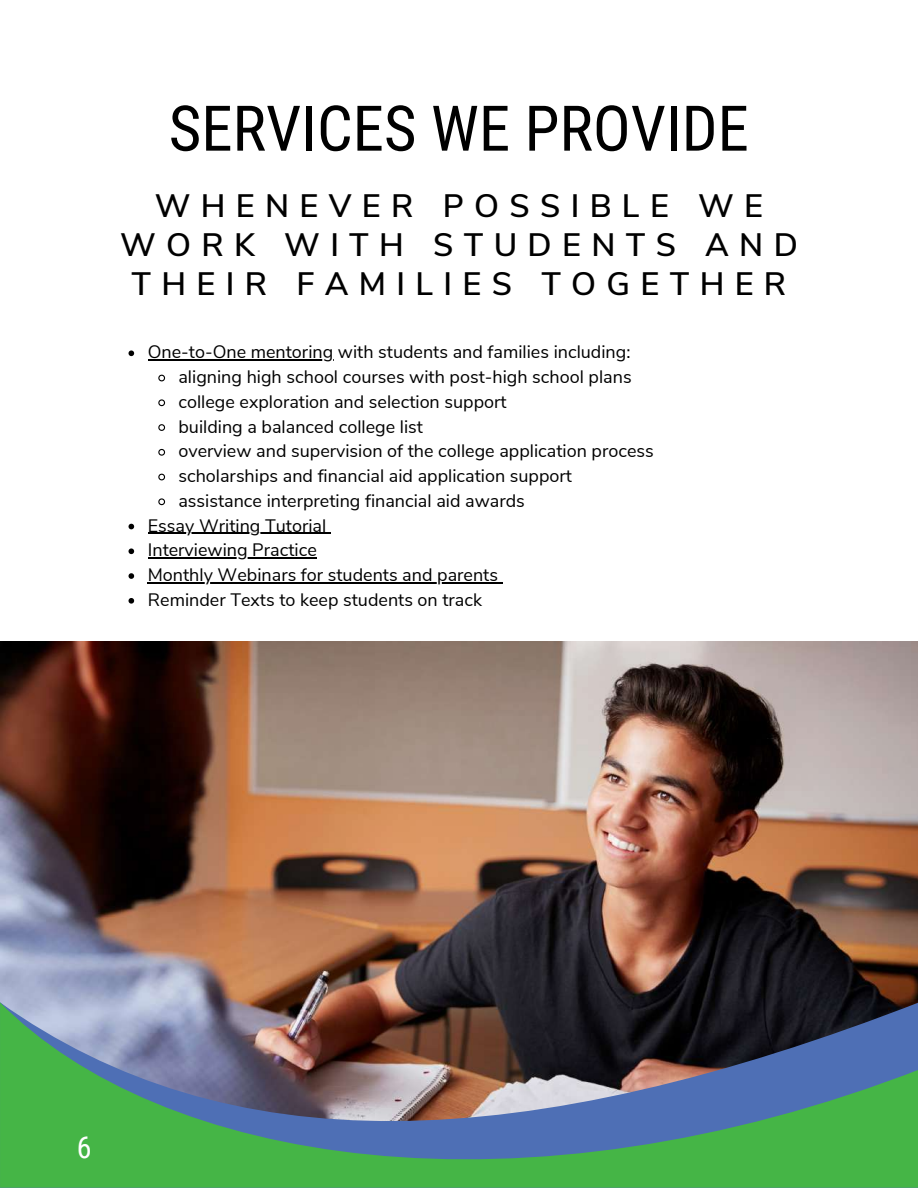
<style>
.page{position:relative;width:918px;height:1188px;background:#fff}
.page>*{position:absolute;margin:0;border:0;box-sizing:border-box;transform-origin:0 0}
.t1{font:63px "Roboto Condensed";color:#000}
.t2{font:600 32.4px/39.3px "Nunito Sans";letter-spacing:.32em;color:#000;text-align:center}
.t3{font:30px "Roboto Condensed";color:#fff}
.t4{font:18px "Nunito Sans";color:#000}
</style>
<div class="page">
<img style="left:0;top:642px;width:918px;height:359px">
<svg style="left:129px;top:350px;width:5px;height:6px"></svg>
<hr style="left:148px;top:359px;width:185px;height:2px;background:#000">
<svg style="left:158px;top:374px;width:8px;height:8px"></svg>
<svg style="left:158px;top:399px;width:8px;height:8px"></svg>
<svg style="left:158px;top:424px;width:8px;height:7px"></svg>
<svg style="left:158px;top:448px;width:8px;height:8px"></svg>
<svg style="left:158px;top:473px;width:8px;height:8px"></svg>
<svg style="left:158px;top:498px;width:8px;height:8px"></svg>
<svg style="left:129px;top:524px;width:5px;height:5px"></svg>
<hr style="left:148px;top:533px;width:178px;height:1px;background:#000">
<svg style="left:129px;top:548px;width:5px;height:6px"></svg>
<hr style="left:148px;top:557px;width:169px;height:2px;background:#000">
<svg style="left:129px;top:573px;width:5px;height:6px"></svg>
<hr style="left:148px;top:582px;width:350px;height:1px;background:#000">
<svg style="left:129px;top:598px;width:5px;height:6px"></svg>
<img style="left:0;top:1002px;width:918px;height:186px">
<h1 class="t1" style="left:169px;top:92px;width:582px">SERVICES WE PROVIDE</h1>
<h2 class="t2" style="left:120px;top:186px;width:679px">WHENEVER POSSIBLE WE<br>WORK WITH STUDENTS AND<br>THEIR FAMILIES TOGETHER</h2>
<p class="t4" style="left:148px;top:340px;width:484px">One-to-One mentoring with students and families including:</p>
<p class="t4" style="left:178px;top:365px;width:455px">aligning high school courses with post-high school plans</p>
<p class="t4" style="left:178px;top:390px;width:330px">college exploration and selection support</p>
<p class="t4" style="left:178px;top:414px;width:246px">building a balanced college list</p>
<p class="t4" style="left:178px;top:439px;width:477px">overview and supervision of the college application process</p>
<p class="t4" style="left:178px;top:464px;width:395px">scholarships and financial aid application support</p>
<p class="t4" style="left:178px;top:489px;width:348px">assistance interpreting financial aid awards</p>
<p class="t4" style="left:148px;top:513px;width:180px">Essay Writing Tutorial</p>
<p class="t4" style="left:148px;top:538px;width:170px">Interviewing Practice</p>
<p class="t4" style="left:148px;top:563px;width:352px">Monthly Webinars for students and parents</p>
<p class="t4" style="left:148px;top:588px;width:336px">Reminder Texts to keep students on track</p>
<h3 class="t3" style="left:77px;top:1130px;width:16px">6</h3>
</div>
